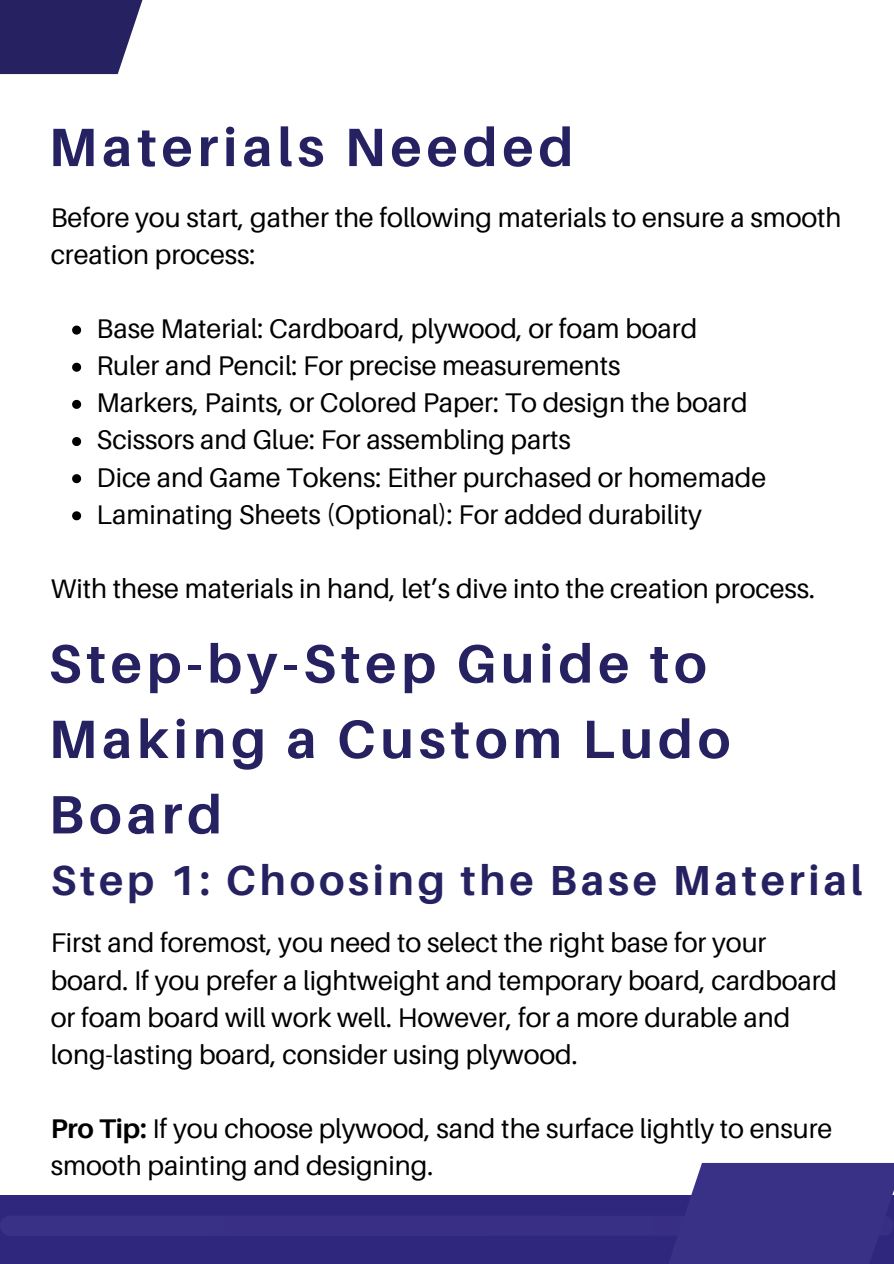
<style>
.page{position:relative;width:894px;height:1264px;background:#fff}
.page>*{position:absolute;margin:0;border:0;box-sizing:border-box;transform-origin:0 0}
.t1{font:700 54px/75.3px "Aileron";letter-spacing:.09em;color:#262262}
.t2{font:700 42px "Aileron";letter-spacing:.09em;color:#262262}
.t3{font:27px/37.2px "Aileron";letter-spacing:-.005em;color:#000}
.s1{font-weight:700}
</style>
<div class="page">
<div style="left:0;top:1195px;width:893px;height:68px;background:#2f267e"></div>
<div style="left:0;top:1215px;width:893px;height:20px;background:#393085;border-radius:10px"></div>
<div style="left:634px;top:1162px;width:259px;height:101px;background:#393185"></div>
<svg style="left:0;top:0;width:143px;height:74px;background:#393570"></svg>
<svg style="left:72px;top:325px;width:9px;height:9px"></svg>
<svg style="left:72px;top:363px;width:9px;height:9px"></svg>
<svg style="left:72px;top:400px;width:9px;height:9px"></svg>
<svg style="left:72px;top:437px;width:9px;height:9px"></svg>
<svg style="left:72px;top:474px;width:9px;height:9px"></svg>
<svg style="left:72px;top:511px;width:9px;height:9px"></svg>
<h1 class="t1" style="left:49px;top:108px;width:526px">Materials Needed</h1>
<p class="t3" style="left:51px;top:198px;width:792px">Before you start, gather the following materials to ensure a smooth creation process:</p>
<p class="t3" style="left:97px;top:309px;width:602px">Base Material: Cardboard, plywood, or foam board</p>
<p class="t3" style="left:97px;top:346px;width:525px">Ruler and Pencil: For precise measurements</p>
<p class="t3" style="left:97px;top:383px;width:652px">Markers, Paints, or Colored Paper: To design the board</p>
<p class="t3" style="left:97px;top:421px;width:475px">Scissors and Glue: For assembling parts</p>
<p class="t3" style="left:97px;top:458px;width:671px">Dice and Game Tokens: Either purchased or homemade</p>
<p class="t3" style="left:97px;top:495px;width:606px">Laminating Sheets (Optional): For added durability</p>
<p class="t3" style="left:51px;top:569px;width:765px">With these materials in hand, let’s dive into the creation process.</p>
<h2 class="t1" style="left:49px;top:625px;width:683px">Step-by-Step Guide to<br>Making a Custom Ludo<br>Board</h2>
<h1 class="t2" style="left:51px;top:854px;width:813px">Step 1: Choosing the Base Material</h1>
<p class="t3" style="left:51px;top:923px;width:787px">First and foremost, you need to select the right base for your board. If you prefer a lightweight and temporary board, cardboard or foam board will work well. However, for a more durable and long-lasting board, consider using plywood.</p>
<p class="t3" style="left:51px;top:1109px;width:782px"><span class="s1">Pro Tip:</span> If you choose plywood, sand the surface lightly to ensure smooth painting and designing.</p>
</div>
